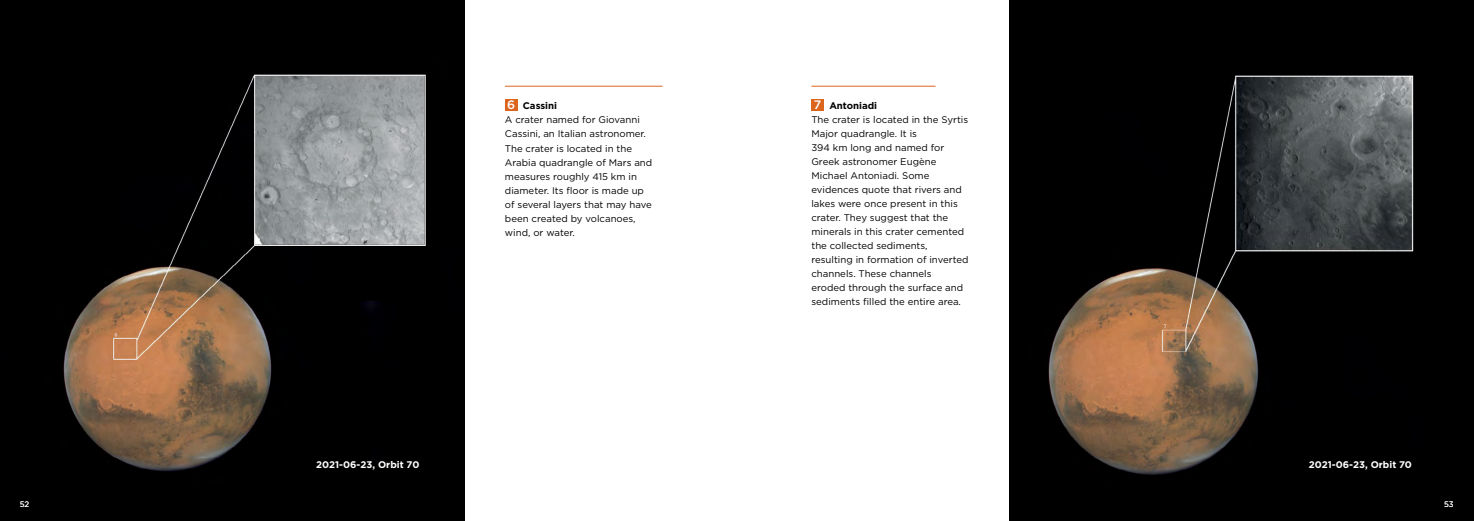
<style>
.page{position:relative;width:1474px;height:521px;background:#fff}
.page>*{position:absolute;margin:0;border:0;box-sizing:border-box;transform-origin:0 0}
.t1{font:500 12.25px "Gotham";color:#fff}
.t2{font:9.62px/14px "Gotham";color:#000}
.t3{font:700 9.62px "Gotham";color:#fff}
.t4{font:7.88px "Gotham";color:#fff}
.s1{font-weight:700}
</style>
<div class="page">
<img style="left:1009px;top:0;width:464px;height:521px">
<img style="left:0;top:0;width:464px;height:521px">
<hr style="left:811px;top:86px;width:124px;height:1px;background:#dc651e">
<hr style="left:505px;top:86px;width:157px;height:1px;background:#dc651e">
<div style="left:505px;top:99px;width:12px;height:12px;background:#dc651e"></div>
<div style="left:811px;top:99px;width:12px;height:12px;background:#dc651e"></div>
<p class="t2" style="left:505px;top:99px;width:149px;text-indent:18px"><span class="s1">Cassini<br></span>A crater named for Giovanni<br>Cassini, an Italian astronomer.<br>The crater is located in the<br>Arabia quadrangle of Mars and measures roughly 415 km in diameter. Its foor is made up of several layers that may have been created by volcanoes, wind, or water.</p>
<p class="t1" style="left:813px;top:97px;width:9px">7</p>
<p class="t1" style="left:507px;top:97px;width:10px">6</p>
<p class="t2" style="left:811px;top:99px;width:158px;text-indent:18px"><span class="s1">Antoniadi<br></span>The crater is located in the Syrtis<br>Major quadrangle. It is<br>394 km long and named for<br>Greek astronomer Eugène<br>Michael Antoniadi. Some evidences quote that rivers and lakes were once present in this crater. They suggest that the minerals in this crater cemented the collected sediments, resulting in formation of inverted channels. These channels<br>eroded through the surface and sediments flled the entire area.</p>
<h4 class="t3" style="left:316px;top:458px;width:105px">2021-06-23, Orbit 70</h4>
<p class="t3" style="left:1308px;top:458px;width:104px">2021-06-23, Orbit 70</p>
<p class="t4" style="left:20px;top:499px;width:11px">52</p>
<p class="t4" style="left:1443px;top:499px;width:11px">53</p>
</div>
